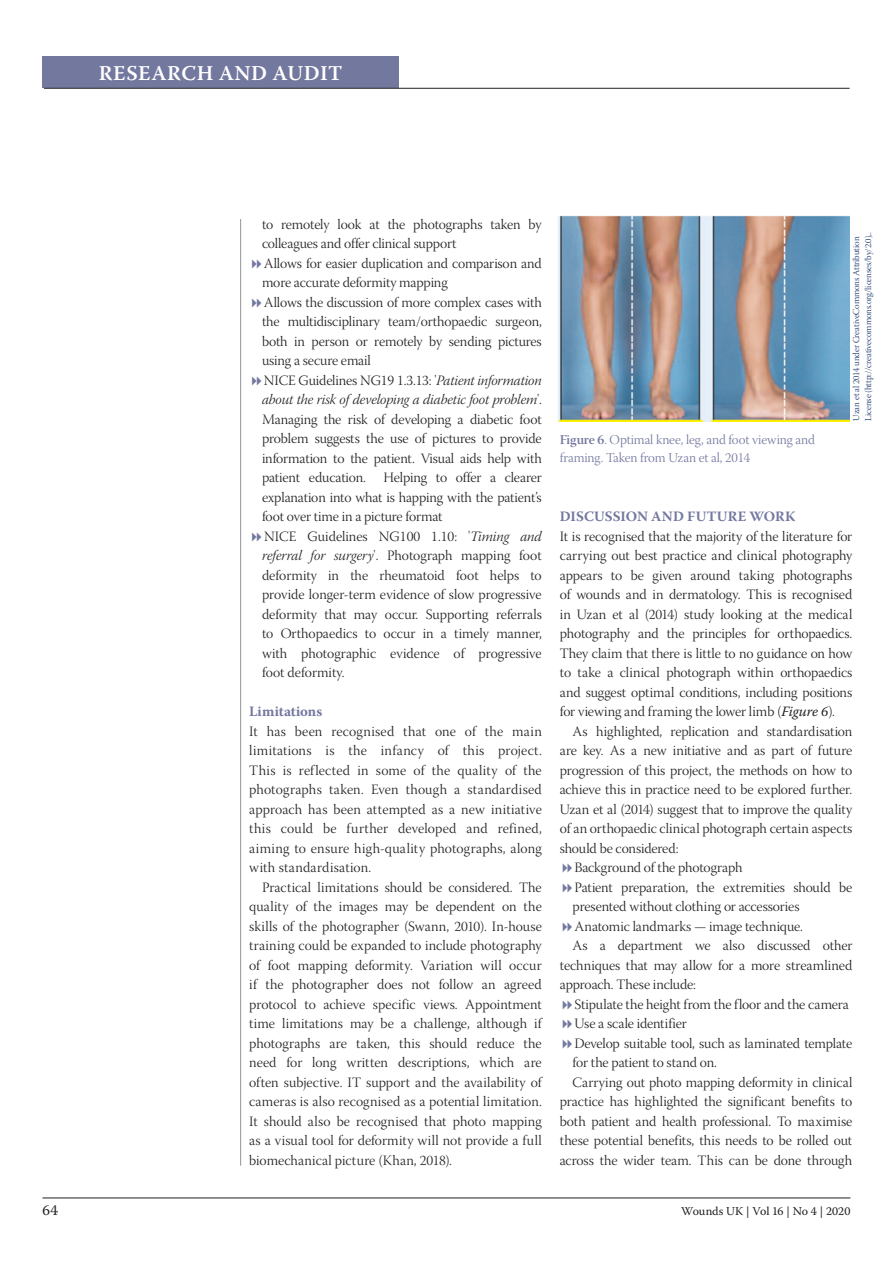
<style>
.page{position:relative;width:893px;height:1263px;background:#fff}
.page>*{position:absolute;margin:0;border:0;box-sizing:border-box;transform-origin:0 0}
.t1{font:600 21px "Warnock Pro";letter-spacing:.025em;color:#fff}
.t2{font:15px "Warnock Pro";color:#231f20}
.Paragraph_indented{font:14.25px/19.5px "Warnock Pro Light Subh";letter-spacing:-.01em;color:#231f20;text-align:justify}
.Paragraph_non-indent{font:14.25px/19.5px "Warnock Pro Light Subh";letter-spacing:.005em;color:#231f20;text-align:justify}
.A-head{font:700 14.25px "Warnock Pro";letter-spacing:.01em;color:#73789f}
.B-head{font:700 14.25px "Warnock Pro";letter-spacing:.005em;color:#73789f}
.Figure_caption{font:13.5px/18px "Warnock Pro Light Subh";letter-spacing:-.01em;color:#73789f}
.t3{font:12px "Warnock Pro";letter-spacing:-.005em;color:#231f20}
.Figure_caption-2{font:9px/12px "Warnock Pro Light Subh";letter-spacing:-.01em;color:#0f2d65}
.s1{font-family:"Warnock Pro Light It Subh"}
.s2{font-family:"Warnock Pro Semibold Subh"}
.s3{font-family:"Warnock Pro";font-style:italic}
</style>
<div class="page">
<div style="left:43px;top:56px;width:356px;height:32px;background:#73789f"></div>
<hr style="left:44px;top:88px;width:806px;height:1px;background:#231f20">
<hr style="left:43px;top:1197px;width:807px;height:1px;background:#231f20">
<hr style="left:240px;top:219px;width:1px;height:946px;background:#939598">
<img style="left:558px;top:215px;width:292px;height:207px">
<h1 class="t1" style="left:99px;top:60px;width:245px">RESEARCH AND AUDIT</h1>
<p class="Paragraph_indented" style="left:262px;top:216px;width:281px">to remotely look at the photographs taken by colleagues and offer clinical support</p>
<p class="Paragraph_indented" style="left:262px;top:255px;width:281px">Allows for easier duplication and comparison and more accurate deformity mapping</p>
<p class="Paragraph_indented" style="left:262px;top:294px;width:281px">Allows the discussion of more complex cases with the multidisciplinary team/orthopaedic surgeon, both in person or remotely by sending pictures using a secure email</p>
<p class="Paragraph_indented" style="left:262px;top:372px;width:281px">NICE Guidelines NG19 1.3.13: '<span class="s1">Patient information about the risk of developing a diabetic foot problem</span>'.<br>Managing the risk of developing a diabetic foot problem suggests the use of pictures to provide information to the patient. Visual aids help with patient education. Helping to offer a clearer explanation into what is happing with the patient’s foot over time in a picture format</p>
<p class="Paragraph_indented" style="left:262px;top:528px;width:281px">NICE Guidelines NG100 1.10: '<span class="s1">Timing and referral for surgery</span>'. Photograph mapping foot deformity in the rheumatoid foot helps to provide longer-term evidence of slow progressive deformity that may occur. Supporting referrals to Orthopaedics to occur in a timely manner, with photographic evidence of progressive foot deformity.</p>
<p class="B-head" style="left:249px;top:703px;width:74px">Limitations</p>
<p class="Paragraph_non-indent" style="left:249px;top:723px;width:294px">It has been recognised that one of the main limitations is the infancy of this project.<br>This is reflected in some of the quality of the photographs taken. Even though a standardised approach has been attempted as a new initiative this could be further developed and refined, aiming to ensure high-quality photographs, along with standardisation.</p>
<p class="Paragraph_indented" style="left:249px;top:879px;width:294px;text-indent:13px">Practical limitations should be considered. The quality of the images may be dependent on the skills of the photographer (Swann, 2010). In-house training could be expanded to include photography of foot mapping deformity. Variation will occur if the photographer does not follow an agreed protocol to achieve specific views. Appointment time limitations may be a challenge, although if photographs are taken, this should reduce the need for long written descriptions, which are often subjective. IT support and the availability of cameras is also recognised as a potential limitation.<br>It should also be recognised that photo mapping as a visual tool for deformity will not provide a full biomechanical picture (Khan, 2018).</p>
<p class="Figure_caption" style="left:560px;top:433px;width:257px"><span class="s2">Figure 6</span>. Optimal knee, leg, and foot viewing and framing. Taken from Uzan et al, 2014</p>
<p class="Figure_caption-2" style="left:851px;top:421px;width:190px;rotate:-90deg">Uzan et al 2014 under CreativeCommons Attribution<br>License (http://creativecommons.org/licenses/by/2.0),.</p>
<p class="A-head" style="left:560px;top:508px;width:237px">DISCUSSION AND FUTURE WORK</p>
<p class="Paragraph_non-indent" style="left:560px;top:528px;width:294px">It is recognised that the majority of the literature for carrying out best practice and clinical photography appears to be given around taking photographs of wounds and in dermatology. This is recognised in Uzan et al (2014) study looking at the medical photography and the principles for orthopaedics.<br>They claim that there is little to no guidance on how to take a clinical photograph within orthopaedics and suggest optimal conditions, including positions for viewing and framing the lower limb (<span class="s3">Figure 6</span>).</p>
<p class="Paragraph_indented" style="left:560px;top:723px;width:294px;text-indent:13px">As highlighted, replication and standardisation are key. As a new initiative and as part of future progression of this project, the methods on how to achieve this in practice need to be explored further.<br>Uzan et al (2014) suggest that to improve the quality of an orthopaedic clinical photograph certain aspects should be considered:</p>
<p class="Paragraph_indented" style="left:574px;top:860px;width:170px">Background of the photograph</p>
<p class="Paragraph_indented" style="left:573px;top:879px;width:281px">Patient preparation, the extremities should be presented without clothing or accessories</p>
<p class="Paragraph_indented" style="left:574px;top:918px;width:230px">Anatomic landmarks — image technique.</p>
<p class="Paragraph_indented" style="left:560px;top:938px;width:294px;text-indent:13px">As a department we also discussed other techniques that may allow for a more streamlined approach. These include:</p>
<p class="Paragraph_indented" style="left:574px;top:996px;width:276px">Stipulate the height from the floor and the camera</p>
<p class="Paragraph_indented" style="left:574px;top:1016px;width:114px">Use a scale identifier</p>
<p class="Paragraph_indented" style="left:573px;top:1035px;width:281px">Develop suitable tool, such as laminated template for the patient to stand on.</p>
<p class="Paragraph_indented" style="left:560px;top:1074px;width:294px;text-indent:13px">Carrying out photo mapping deformity in clinical practice has highlighted the significant benefits to both patient and health professional. To maximise these potential benefits, this needs to be rolled out across the wider team. This can be done through</p>
<p class="t2" style="left:43px;top:1201px;width:17px">64</p>
<p class="t3" style="left:681px;top:1204px;width:171px">Wounds UK | Vol 16 | No 4 | 2020</p>
</div>
